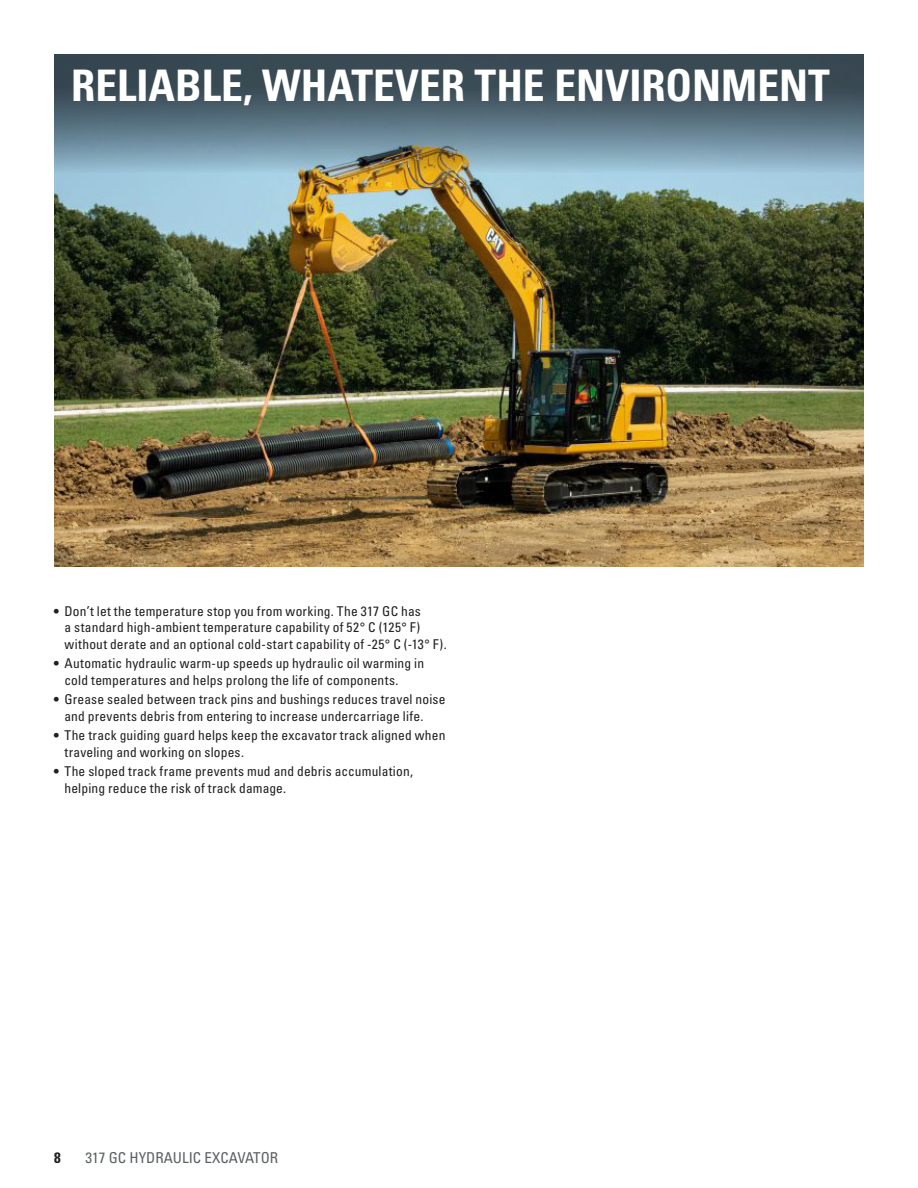
<style>
.page{position:relative;width:918px;height:1188px;background:#fff}
.page>*{position:absolute;margin:0;border:0;box-sizing:border-box;transform-origin:0 0}
.t1{font:43.5px "Univers LTCYR 67 Bold Cond";color:#fff}
.t2{font:condensed 15px "Univers LTCYR 57";color:#5d6163}
.t3{font:15px "Univers LTCYR 67 Bold Cond";color:#231f20}
.t4{font:condensed 13.5px/16.5px "Univers LTCYR 57";letter-spacing:.01em;color:#231f20}
</style>
<div class="page">
<img style="left:54px;top:358px;width:810px;height:209px">
<img style="left:54px;top:54px;width:810px;height:304px">
<h1 class="t1" style="left:71px;top:59px;width:760px">RELIABLE, WHATEVER THE ENVIRONMENT</h1>
<p class="t4" style="left:65px;top:602px;width:384px;text-indent:-11px">• Don’t let the temperature stop you from working. The 317 GC has<br>a standard high-ambient temperature capability of 52° C (125° F) without derate and an optional cold-start capability of -25° C (-13° F).</p>
<p class="t4" style="left:65px;top:655px;width:361px;text-indent:-11px">• Automatic hydraulic warm-up speeds up hydraulic oil warming in cold temperatures and helps prolong the life of components.</p>
<p class="t4" style="left:65px;top:691px;width:383px;text-indent:-11px">• Grease sealed between track pins and bushings reduces travel noise and prevents debris from entering to increase undercarriage life.</p>
<p class="t4" style="left:65px;top:727px;width:382px;text-indent:-11px">• The track guiding guard helps keep the excavator track aligned when traveling and working on slopes.</p>
<p class="t4" style="left:65px;top:763px;width:350px;text-indent:-11px">• The sloped track frame prevents mud and debris accumulation, helping reduce the risk of track damage.</p>
<p class="t3" style="left:54px;top:1148px;width:8px">8</p>
<p class="t2" style="left:86px;top:1148px;width:194px">317 GC HYDRAULIC EXCAVATOR</p>
</div>
